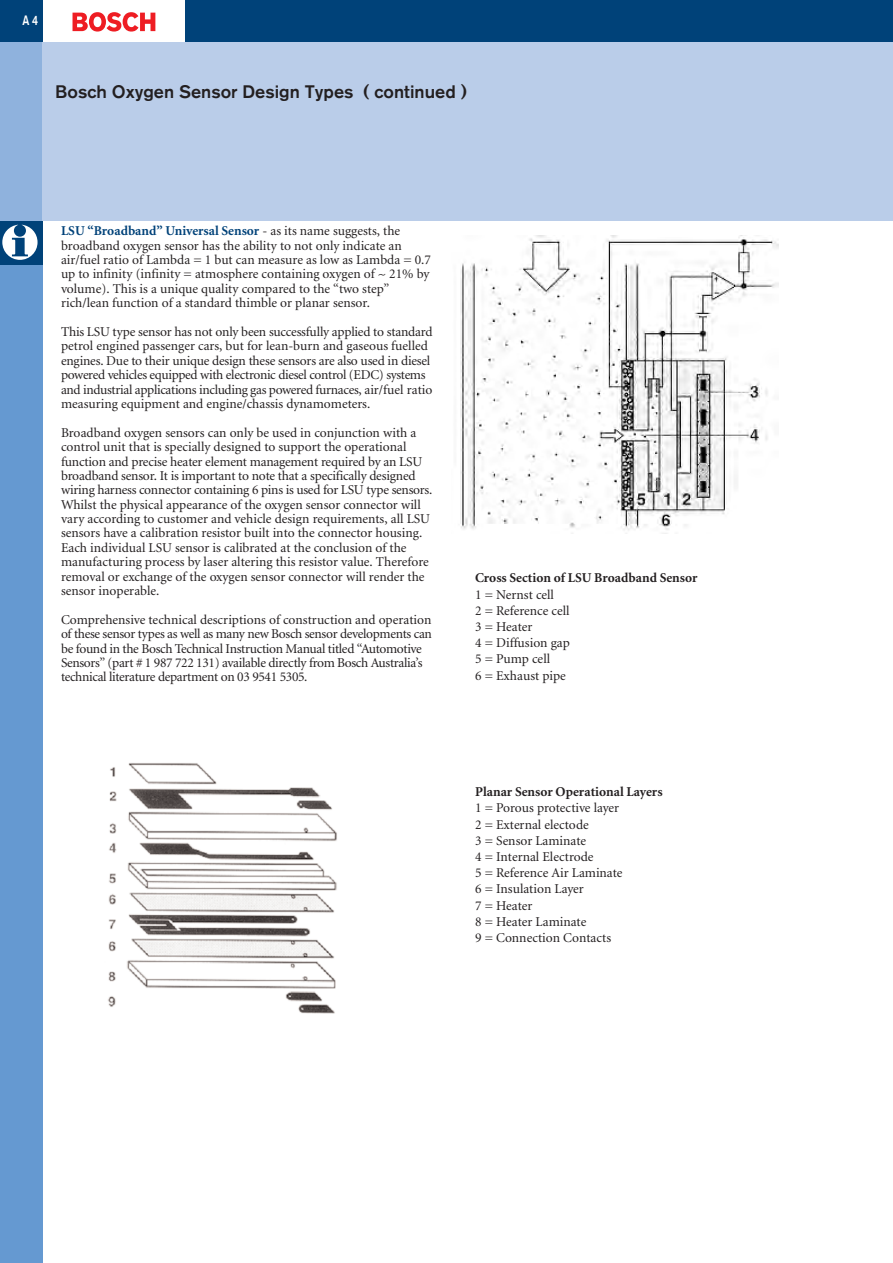
<style>
.page{position:relative;width:893px;height:1263px;background:#fff}
.page>*{position:absolute;margin:0;border:0;box-sizing:border-box;transform-origin:0 0}
.t1{font:500 18px "Akzidenz Grotesk BQ";color:#231f20}
.t2{font:13.5px/14.4px "Minion";letter-spacing:-.005em;color:#231f20}
.t3{font:13.5px/14.4px "Minion";letter-spacing:-.025em;color:#231f20}
.t4{font:700 13.5px "Minion";color:#231f20}
.t5{font:500 13.5px "Akzidenz Grotesk BQ";color:#fff;scale:.8 1}
.s1{font-weight:700;color:#004279}
</style>
<div class="page">
<div style="left:0;top:0;width:893px;height:43px;background:#004279"></div>
<div style="left:43px;top:0;width:142px;height:43px;background:#fff"></div>
<svg style="left:73px;top:12px;width:82px;height:20px"></svg>
<div style="left:0;top:221px;width:43px;height:1042px;background:#6599d1"></div>
<div style="left:0;top:43px;width:43px;height:178px;background:#8fb2dd"></div>
<div style="left:43px;top:43px;width:850px;height:178px;background:#bacde9"></div>
<img style="left:460px;top:236px;width:319px;height:298px">
<img style="left:108px;top:763px;width:229px;height:251px">
<div style="left:0;top:221px;width:43px;height:43px;background:#004279"></div>
<svg style="left:2px;top:224px;width:36px;height:36px"></svg>
<p class="t5" style="left:22px;top:13px;width:21px">A 4</p>
<h1 class="t1" style="left:55px;top:81px;width:413px">Bosch Oxygen Sensor Design Types ( continued )</h1>
<p class="t2" style="left:61px;top:225px;width:371px"><span class="s1">LSU “Broadband” Universal Sensor</span> - as its name suggests, the broadband oxygen sensor has the ability to not only indicate an air/fuel ratio of Lambda = 1 but can measure as low as Lambda = 0.7 up to infinity (infinity = atmosphere containing oxygen of ~ 21% by volume). This is a unique quality compared to the “two step” rich/lean function of a standard thimble or planar sensor.</p>
<p class="t2" style="left:61px;top:325px;width:373px">This LSU type sensor has not only been successfully applied to standard petrol engined passenger cars, but for lean-burn and gaseous fuelled engines. Due to their unique design these sensors are also used in diesel powered vehicles equipped with electronic diesel control (EDC) systems and industrial applications including gas powered furnaces, air/fuel ratio measuring equipment and engine/chassis dynamometers.</p>
<p class="t2" style="left:61px;top:426px;width:373px">Broadband oxygen sensors can only be used in conjunction with a control unit that is specially designed to support the operational function and precise heater element management required by an LSU broadband sensor. It is important to note that a specifically designed wiring harness connector containing 6 pins is used for LSU type sensors.<br>Whilst the physical appearance of the oxygen sensor connector will vary according to customer and vehicle design requirements, all LSU sensors have a calibration resistor built into the connector housing.<br>Each individual LSU sensor is calibrated at the conclusion of the manufacturing process by laser altering this resistor value. Therefore removal or exchange of the oxygen sensor connector will render the sensor inoperable.</p>
<p class="t3" style="left:61px;top:613px;width:372px">Comprehensive technical descriptions of construction and operation of these sensor types as well as many new Bosch sensor developments can be found in the Bosch Technical Instruction Manual titled “Automotive Sensors” (part # 1 987 722 131) available directly from Bosch Australia’s technical literature department on 03 9541 5305.</p>
<p class="t4" style="left:475px;top:573px;width:224px">Cross Section of LSU Broadband Sensor</p>
<p class="t2" style="left:475px;top:587px;width:96px;line-height:16.2px">1 = Nernst cell<br>2 = Reference cell<br>3 = Heater<br>4 = Diffusion gap<br>5 = Pump cell<br>6 = Exhaust pipe</p>
<p class="t4" style="left:475px;top:786px;width:189px">Planar Sensor Operational Layers</p>
<p class="t2" style="left:475px;top:801px;width:149px;line-height:16.2px">1 = Porous protective layer<br>2 = External electode<br>3 = Sensor Laminate<br>4 = Internal Electrode<br>5 = Reference Air Laminate<br>6 = Insulation Layer<br>7 = Heater<br>8 = Heater Laminate<br>9 = Connection Contacts</p>
</div>
